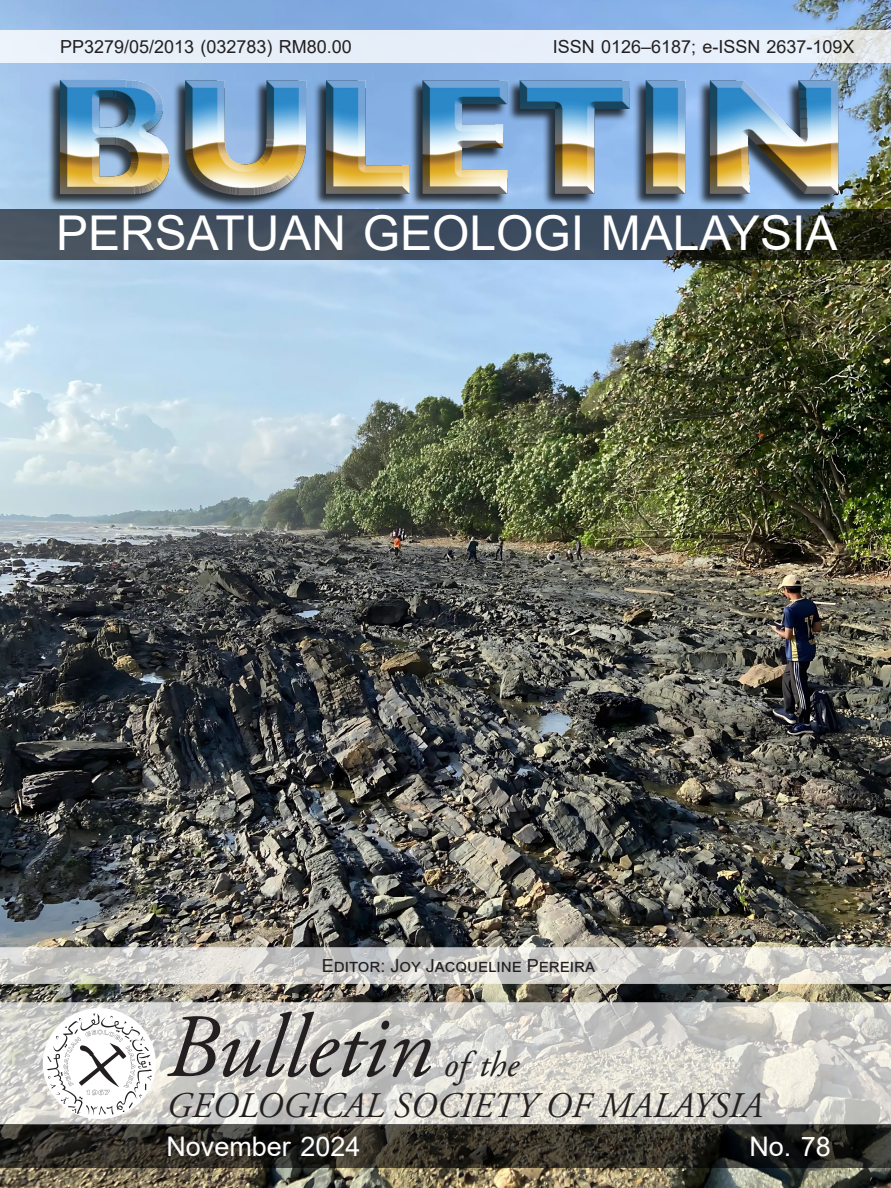
<style>
.page{position:relative;width:891px;height:1188px;background:#fff}
.page>*{position:absolute;margin:0;border:0;box-sizing:border-box;transform-origin:0 0}
.t1{font:italic 90px "Adobe Garamond Pro";color:#231f20}
.t2{font:48px "Arial";color:#fff}
.t3{font:italic 36px "Adobe Garamond Pro";color:#231f20}
.t4{font:27px "Arial";color:#fff}
.t5{font:18px "Arial";color:#231f20}
</style>
<div class="page">
<img style="left:0;top:0;width:891px;height:1188px">
<svg style="left:0;top:1002px;width:891px;height:122px;background:#d2d1cc"></svg>
<svg style="left:0;top:1124px;width:891px;height:44px;background:#2c2a23"></svg>
<svg style="left:0;top:209px;width:891px;height:51px;background:#3b4650"></svg>
<div style="left:0;top:30px;width:891px;height:33px;background:#e7effa"></div>
<img style="left:35px;top:74px;width:820px;height:141px">
<svg style="left:0;top:947px;width:891px;height:37px;background:#cfcfcb"></svg>
<div style="left:43px;top:1008px;width:113px;height:111px;background:#fff;border-radius:50%"></div>
<img style="left:47px;top:1013px;width:105px;height:101px">
<p class="t5" style="left:60px;top:34px;width:293px">PP3279/05/2013 (032783) RM80.00</p>
<p class="t5" style="left:553px;top:34px;width:303px">ISSN 0126–6187; e-ISSN 2637-109X</p>
<p class="t2" style="left:56px;top:200px;width:783px">PERSATUAN GEOLOGI MALAYSIA</p>
<p class="t5" style="left:322px;top:953px;width:275px">Editor: Joy Jacqueline Pereira</p>
<p class="t1" style="left:166px;top:993px;width:268px">Bulletin</p>
<p class="t3" style="left:444px;top:1043px;width:77px">of the</p>
<p class="t3" style="left:166px;top:1084px;width:598px">GEOLOGICAL SOCIETY OF MALAYSIA</p>
<p class="t4" style="left:166px;top:1128px;width:195px">November 2024</p>
<p class="t4" style="left:749px;top:1128px;width:83px">No. 78</p>
</div>
